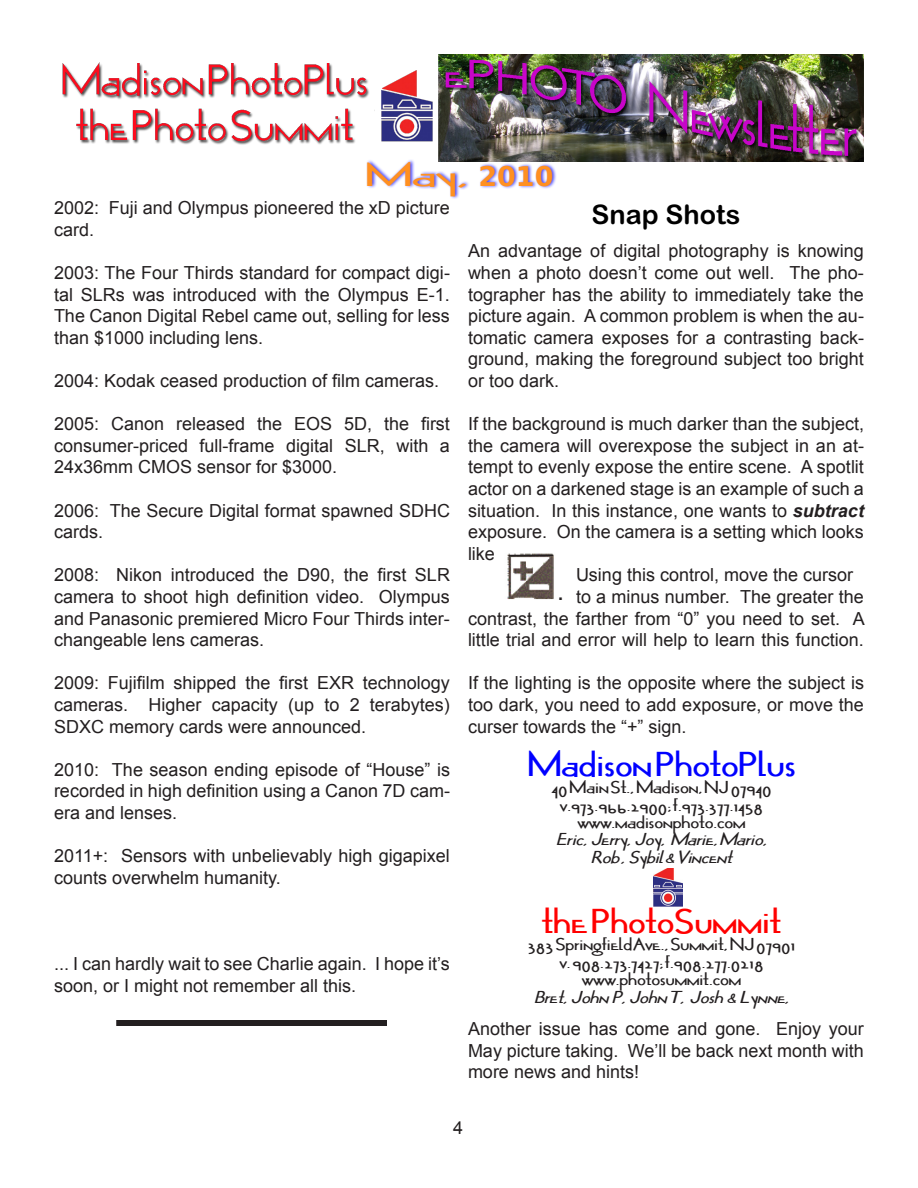
<style>
.page{position:relative;width:918px;height:1188px;background:#fff}
.page>*{position:absolute;margin:0;border:0;box-sizing:border-box;transform-origin:0 0}
.t1{font:700 29.1px "Opticon One 1";color:#00f}
.t2{font:700 29.1px "Opticon One 1";color:#f00}
.t3{font:27px "Arial Rounded 2";color:#000}
.t4{font:700 27px "Opticon One 1 Ex";color:#ff9021}
.t5{font:18px/21.6px "Arial";color:#231f20;text-align:justify}
.t6{font:700 18px "Arial";color:#231f20}
.t7{font:700 14.55px/17.4px "Opticon One 1";color:#231f20;text-align:center}
.t8{font:italic 700 14.55px/17.4px "Opticon One 1";color:#231f20;text-align:center}
.s1{font-family:"Prima Sans BT"}
.s2{font-weight:700;font-style:italic}
</style>
<div class="page">
<div style="left:365px;top:158px;width:192px;height:41px;background:#00f;opacity:.75"></div>
<div style="left:116px;top:1020px;width:271px;height:6px;background:#231f20"></div>
<img style="left:653px;top:869px;width:29px;height:37px">
<img style="left:62px;top:54px;width:802px;height:108px">
<img style="left:507px;top:553px;width:47px;height:47px">
<hr style="left:509px;top:555px;width:44px;height:1px;background:#231f20">
<h2 class="t4" style="left:364px;top:161px;width:191px">May, <span class="s1">2010</span></h2>
<p class="t5" style="left:54px;top:197px;width:397px">2002: Fuji and Olympus pioneered the xD picture card.</p>
<p class="t5" style="left:54px;top:262px;width:397px">2003: The Four Thirds standard for compact digi&shy;tal SLRs was introduced with the Olympus E-1.<br>The Canon Digital Rebel came out, selling for less than $1000 including lens.</p>
<p class="t5" style="left:54px;top:370px;width:387px">2004: Kodak ceased production of film cameras.</p>
<p class="t5" style="left:54px;top:413px;width:397px">2005: Canon released the EOS 5D, the first consumer-priced full-frame digital SLR, with a 24x36mm CMOS sensor for $3000.</p>
<p class="t5" style="left:54px;top:500px;width:397px">2006: The Secure Digital format spawned SDHC cards.</p>
<p class="t5" style="left:54px;top:565px;width:397px">2008: Nikon introduced the D90, the first SLR camera to shoot high definition video. Olympus and Panasonic premiered Micro Four Thirds inter&shy;changeable lens cameras.</p>
<p class="t5" style="left:54px;top:673px;width:397px">2009: Fujifilm shipped the first EXR technology cameras. Higher capacity (up to 2 terabytes)<br>SDXC memory cards were announced.</p>
<p class="t5" style="left:54px;top:759px;width:398px">2010: The season ending episode of “House” is recorded in high definition using a Canon 7D cam&shy;era and lenses.</p>
<p class="t5" style="left:54px;top:845px;width:397px">2011+: Sensors with unbelievably high gigapixel counts overwhelm humanity.</p>
<p class="t5" style="left:54px;top:953px;width:397px">... I can hardly wait to see Charlie again. I hope it’s soon, or I might not remember all this.</p>
<h2 class="t3" style="left:592px;top:198px;width:150px">Snap Shots</h2>
<p class="t5" style="left:468px;top:241px;width:397px">An advantage of digital photography is knowing when a photo doesn’t come out well. The pho&shy;tographer has the ability to immediately take the picture again. A common problem is when the au&shy;tomatic camera exposes for a contrasting back&shy;ground, making the foreground subject too bright or too dark.</p>
<p class="t5" style="left:468px;top:413px;width:398px">If the background is much darker than the subject,</p>
<p class="t5" style="left:468px;top:435px;width:397px">the camera will overexpose the subject in an at-</p>
<p class="t5" style="left:468px;top:457px;width:397px">tempt to evenly expose the entire scene. A spotlit</p>
<p class="t5" style="left:468px;top:478px;width:397px">actor on a darkened stage is an example of such a</p>
<p class="t5" style="left:468px;top:500px;width:398px">situation. In this instance, one wants to <span class="s2">subtract</span></p>
<p class="t5" style="left:468px;top:521px;width:397px">exposure. On the camera is a setting which looks</p>
<p class="t5" style="left:468px;top:543px;width:28px">like</p>
<p class="t5" style="left:576px;top:565px;width:279px">Using this control, move the cursor</p>
<p class="t5" style="left:576px;top:586px;width:289px">to a minus number. The greater the</p>
<p class="t5" style="left:468px;top:608px;width:398px">contrast, the farther from “0” you need to set. A</p>
<p class="t5" style="left:468px;top:629px;width:397px">little trial and error will help to learn this function.</p>
<p class="t5" style="left:468px;top:673px;width:397px">If the lighting is the opposite where the subject is too dark, you need to add exposure, or move the curser towards the “+” sign.</p>
<p class="t6" style="left:558px;top:581px;width:7px">.</p>
<h1 class="t1" style="left:527px;top:749px;width:270px">Madison PhotoPlus</h1>
<p class="t7" style="left:551px;top:779px;width:222px">40 Main St., Madison, NJ 07940 v.973.966.2900; f.973.377.1458 www.madisonphoto.com</p>
<p class="t8" style="left:556px;top:832px;width:212px">Eric, Jerry, Joy, Marie, Mario,<br>Rob , Sybil &amp; Vincent</p>
<h1 class="t2" style="left:542px;top:906px;width:241px">the PhotoSummit</h1>
<p class="t7" style="left:528px;top:937px;width:269px">383 Springfield Ave., Summit, NJ 07901 v. 908.273.7427; f.908.277.0218 www.photosummit.com</p>
<p class="t8" style="left:534px;top:989px;width:256px">Bret, John P, John T, Josh &amp; Lynne,</p>
<p class="t5" style="left:468px;top:1018px;width:397px">Another issue has come and gone. Enjoy your May picture taking. We’ll be back next month with more news and hints!</p>
<p class="t5" style="left:453px;top:1117px;width:12px">4</p>
</div>
